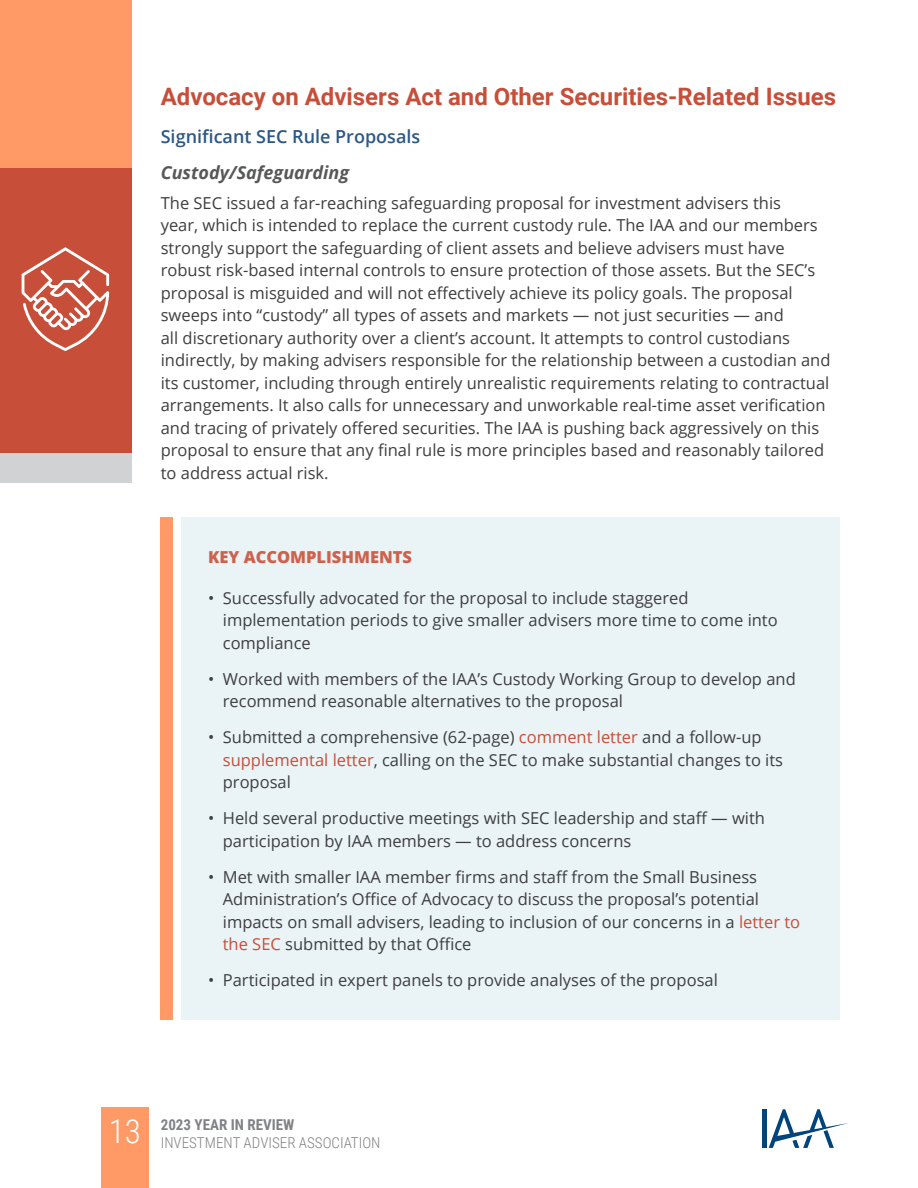
<style>
.page{position:relative;width:918px;height:1188px;background:#fff}
.page>*{position:absolute;margin:0;border:0;box-sizing:border-box;transform-origin:0 0}
.subhead_2{font:700 24px "Roboto";color:#c74e38}
.Subhead_4{font:600 18px "Open Sans";color:#2b5886}
.Subhead_5{font:italic 700 18px "Open Sans";color:#57585a}
.Text{font:16.5px/22.5px "Open Sans";color:#3e3e3f}
.Text-2{font:800 16.5px "Open Sans";color:#cd614c}
.t1{font:300 15px/18px "Roboto Condensed";color:#808285}
.s1{color:#c74e38}
.s2{font-weight:700}
</style>
<div class="page">
<div style="left:161px;top:517px;width:12px;height:503px;background:#f96"></div>
<div style="left:181px;top:517px;width:658px;height:503px;background:#eaf3f6"></div>
<div style="left:0;top:0;width:132px;height:168px;background:#f96"></div>
<div style="left:0;top:168px;width:132px;height:286px;background:#c74e38"></div>
<div style="left:0;top:454px;width:132px;height:29px;background:#d1d2d4"></div>
<svg style="left:22px;top:247px;width:87px;height:104px"></svg>
<div style="left:101px;top:1107px;width:48px;height:81px;background:#f96"></div>
<div style="left:762px;top:1109px;width:5px;height:39px;background:#00447b"></div>
<svg style="left:769px;top:1109px;width:79px;height:39px"></svg>
<p class="subhead_2" style="left:161px;top:80px;width:677px">Advocacy on Advisers Act and Other Securities-Related Issues</p>
<p class="Subhead_4" style="left:161px;top:124px;width:261px">Significant SEC Rule Proposals</p>
<p class="Subhead_5" style="left:161px;top:160px;width:190px">Custody/Safeguarding</p>
<p class="Text" style="left:161px;top:191px;width:671px">The SEC issued a far-reaching safeguarding proposal for investment advisers this<br>year, which is intended to replace the current custody rule. The IAA and our members strongly support the safeguarding of client assets and believe advisers must have robust risk-based internal controls to ensure protection of those assets. But the SEC’s proposal is misguided and will not effectively achieve its policy goals. The proposal sweeps into “custody” all types of assets and markets — not just securities — and<br>all discretionary authority over a client’s account. It attempts to control custodians indirectly, by making advisers responsible for the relationship between a custodian and its customer, including through entirely unrealistic requirements relating to contractual arrangements. It also calls for unnecessary and unworkable real-time asset verification and tracing of privately offered securities. The IAA is pushing back aggressively on this proposal to ensure that any final rule is more principles based and reasonably tailored to address actual risk.</p>
<p class="Text-2" style="left:208px;top:546px;width:206px">KEY ACCOMPLISHMENTS</p>
<p class="Text" style="left:223px;top:586px;width:556px;text-indent:-15px">• Successfully advocated for the proposal to include staggered implementation periods to give smaller advisers more time to come into compliance</p>
<p class="Text" style="left:223px;top:667px;width:574px;text-indent:-15px">• Worked with members of the IAA’s Custody Working Group to develop and recommend reasonable alternatives to the proposal</p>
<p class="Text" style="left:223px;top:725px;width:562px;text-indent:-15px">• Submitted a comprehensive (62-page) <span class="s1">comment letter</span> and a follow-up <span class="s1">supplemental letter</span>, calling on the SEC to make substantial changes to its proposal</p>
<p class="Text" style="left:223px;top:806px;width:544px;text-indent:-15px">• Held several productive meetings with SEC leadership and staff — with participation by IAA members — to address concerns</p>
<p class="Text" style="left:223px;top:865px;width:579px;text-indent:-15px">• Met with smaller IAA member firms and staff from the Small Business Administration’s Office of Advocacy to discuss the proposal’s potential impacts on small advisers, leading to inclusion of our concerns in a <span class="s1">letter to the SEC</span> submitted by that Office</p>
<p class="Text" style="left:208px;top:968px;width:511px">• Participated in expert panels to provide analyses of the proposal</p>
<p class="t1" style="left:109px;top:1115px;width:273px;text-indent:52px"><span class="s2">2023 YEAR IN REVIEW<br></span><sup>13</sup> INVESTMENT ADVISER ASSOCIATION</p>
</div>
